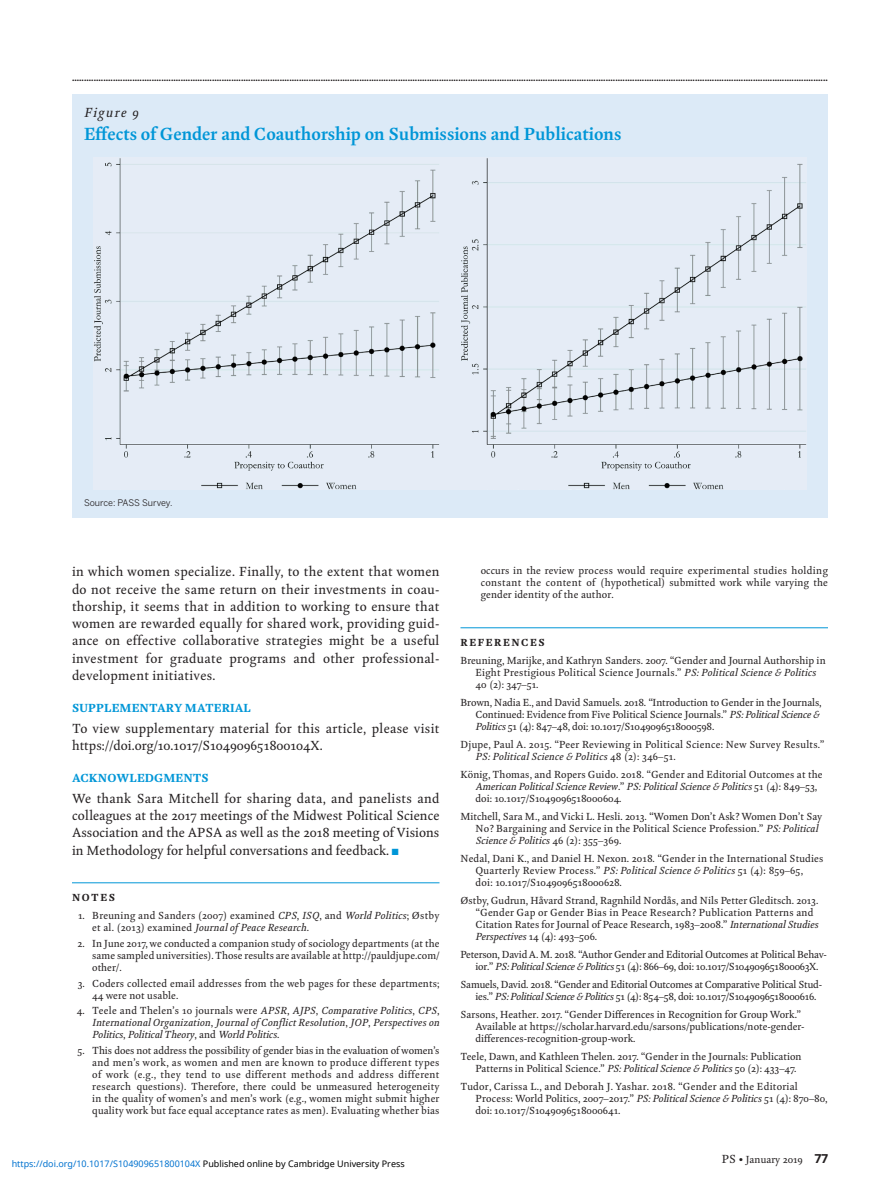
<style>
.page{position:relative;width:891px;height:1188px;background:#fff}
.page>*{position:absolute;margin:0;border:0;box-sizing:border-box;transform-origin:0 0}
.t1{font:700 18px "Kingfisher";color:#0096d7}
.t2{font:13.5px/17.2px "Kingfisher";letter-spacing:.02em;color:#231f20;text-align:justify}
.t3{font:italic 13.5px "Kingfisher";letter-spacing:.11em;color:#231f20}
.t4{font:800 12px "Kingfisher";color:#0096d7}
.t5{font:10.5px/12px "Kingfisher";color:#231f20}
.t6{font:700 10.5px "Kingfisher";color:#231f20}
.t7{font:10.5px/12px "Kingfisher";letter-spacing:-.02em;color:#231f20}
.t8{font:10.5px/12px "Kingfisher";letter-spacing:.02em;color:#231f20}
.t9{font:italic 10.5px/12px "Kingfisher";color:#231f20;text-align:justify}
.t10{font:800 10.5px "Kingfisher";letter-spacing:.14em;color:#231f20}
.t11{font:9px "Noto Sans";color:#0172cf}
.t12{font:9px "Benton Sans";letter-spacing:-.01em;color:#231f20}
.s1{color:#0096d7}
.s2{font-style:italic}
.s3{font-style:normal}
.s4{color:#000}
.s5{font-size:12px}
.s6{font-family:"Benton Sans";font-weight:700;font-size:12px}
</style>
<div class="page">
<hr style="left:72px;top:882px;width:368px;height:1px;background:#0096d7">
<hr style="left:460px;top:627px;width:368px;height:1px;background:#0096d7">
<div style="left:72px;top:94px;width:756px;height:424px;background:#dceaf7"></div>
<img style="left:94px;top:158px;width:713px;height:332px">
<p class="t6" style="left:72px;top:70px;width:757px">.........................................................................................................................................................................................................................................................................................................................</p>
<p class="t3" style="left:84px;top:103px;width:56px">Figure 9</p>
<h1 class="t1" style="left:84px;top:121px;width:539px">Effects of Gender and Coauthorship on Submissions and Publications</h1>
<p class="t12" style="left:84px;top:497px;width:90px">Source: PASS Survey.</p>
<p class="t2" style="left:72px;top:563px;width:369px">in which women specialize. Finally, to the extent that women do not receive the same return on their investments in coau&shy;thorship, it seems that in addition to working to ensure that women are rewarded equally for shared work, providing guid&shy;ance on effective collaborative strategies might be a useful investment for graduate programs and other professional&shy;development initiatives.</p>
<p class="t4" style="left:72px;top:700px;width:181px">SUPPLEMENTARY MATERIAL</p>
<p class="t2" style="left:72px;top:720px;width:369px">To view supplementary material for this article, please visit https://doi.org/10.1017/S104909651800104X.</p>
<p class="t4" style="left:72px;top:769px;width:138px">ACKNOWLEDGMENTS</p>
<p class="t2" style="left:72px;top:789px;width:369px">We thank Sara Mitchell for sharing data, and panelists and colleagues at the 2017 meetings of the Midwest Political Science Association and the APSA as well as the 2018 meeting of Visions in Methodology for helpful conversations and feedback. <span class="s1">■</span></p>
<p class="t10" style="left:72px;top:890px;width:44px">NOTES</p>
<p class="t8" style="left:92px;top:909px;width:349px;text-indent:-14px">1. Breuning and Sanders (2007) examined <span class="s2">CPS</span>, <span class="s2">ISQ</span>, and <span class="s2">World Politics</span>; Østby et al. (2013) examined <span class="s2">Journal of Peace Research</span>.</p>
<p class="t5" style="left:92px;top:937px;width:349px;text-align:justify;text-indent:-15px">2. In June 2017, we conducted a companion study of sociology departments (at the same sampled universities). Those results are available at http://pauldjupe.com/ other/.</p>
<p class="t5" style="left:92px;top:977px;width:349px;text-indent:-14px">3. Coders collected email addresses from the web pages for these departments;<br>44 were not usable.</p>
<p class="t9" style="left:92px;top:1005px;width:349px;text-indent:-15px"><span class="s3">4. Teele and Thelen’s 10 journals were</span> APSR<span class="s3">,</span> AJPS<span class="s3">,</span> Comparative Politics<span class="s3">,</span> CPS<span class="s3">, </span>International Organization<span class="s3">,</span> Journal of Conflict Resolution<span class="s3">,</span> JOP<span class="s3">,</span> Perspectives on Politics<span class="s3">,</span> Political Theory<span class="s3">, and</span> World Politics<span class="s3">.</span></p>
<p class="t5" style="left:92px;top:1044px;width:349px;text-align:justify;text-indent:-15px">5. This does not address the possibility of gender bias in the evaluation of women’s and men’s work, as women and men are known to produce different types of work (e.g., they tend to use different methods and address different research questions). Therefore, there could be unmeasured heterogeneity in the quality of women’s and men’s work (e.g., women might submit higher quality work but face equal acceptance rates as men). Evaluating whether bias</p>
<p class="t11" style="left:12px;top:1157px;width:395px">https://doi.org/10.1017/S104909651800104X <span class="s4">Published online by Cambridge University Press</span></p>
<p class="t5" style="left:481px;top:564px;width:349px;text-align:justify">occurs in the review process would require experimental studies holding constant the content of (hypothetical) submitted work while varying the gender identity of the author.</p>
<p class="t10" style="left:460px;top:635px;width:86px">REFERENCES</p>
<p class="t5" style="left:476px;top:654px;width:352px;text-indent:-15px">Breuning, Marijke, and Kathryn Sanders. 2007. “Gender and Journal Authorship in<br>Eight Prestigious Political Science Journals.” <span class="s2">PS: Political Science &amp; Politics<br></span>40 (2): 347–51.</p>
<p class="t5" style="left:476px;top:696px;width:348px;text-indent:-15px">Brown, Nadia E., and David Samuels. 2018. “Introduction to Gender in the Journals,<br>Continued: Evidence from Five Political Science Journals.” <span class="s2">PS: Political Science &amp;<br>Politics</span> 51 (4): 847–48, doi: 10.1017/S1049096518000598.</p>
<p class="t8" style="left:476px;top:738px;width:350px;text-indent:-15px">Djupe, Paul A. 2015. “Peer Reviewing in Political Science: New Survey Results.”<br><span class="s2">PS: Political Science &amp; Politics</span> 48 (2): 346–51.</p>
<p class="t5" style="left:476px;top:768px;width:349px;text-indent:-15px">König, Thomas, and Ropers Guido. 2018. “Gender and Editorial Outcomes at the<br><span class="s2">American Political Science Review</span>.” <span class="s2">PS: Political Science &amp; Politics</span> 51 (4): 849–53, doi: 10.1017/S1049096518000604.</p>
<p class="t5" style="left:476px;top:810px;width:348px;text-indent:-15px">Mitchell, Sara M., and Vicki L. Hesli. 2013. “Women Don’t Ask? Women Don’t Say<br>No? Bargaining and Service in the Political Science Profession.” <span class="s2">PS: Political<br>Science &amp; Politics</span> 46 (2): 355–369.</p>
<p class="t5" style="left:476px;top:852px;width:349px;text-indent:-15px">Nedal, Dani K., and Daniel H. Nexon. 2018. “Gender in the International Studies<br>Quarterly Review Process.” <span class="s2">PS: Political Science &amp; Politics</span> 51 (4): 859–65,<br>doi: 10.1017/S1049096518000628.</p>
<p class="t5" style="left:476px;top:894px;width:344px;text-indent:-15px">Østby, Gudrun, Håvard Strand, Ragnhild Nordås, and Nils Petter Gleditsch. 2013. “Gender Gap or Gender Bias in Peace Research? Publication Patterns and Citation Rates for Journal of Peace Research, 1983–2008.” <span class="s2">International Studies Perspectives</span> 14 (4): 493–506.</p>
<p class="t7" style="left:475px;top:948px;width:353px;text-indent:-15px">Peterson, David A. M. 2018. “Author Gender and Editorial Outcomes at Political Behav&shy;ior.” <span class="s2">PS: Political Science &amp; Politics</span> 51 (4): 866–69, doi: 10.1017/S104909651800063X.</p>
<p class="t7" style="left:475px;top:978px;width:348px;text-indent:-15px">Samuels, David. 2018. “Gender and Editorial Outcomes at Comparative Political Stud&shy;ies.” <span class="s2">PS: Political Science &amp; Politics</span> 51 (4): 854–58, doi: 10.1017/S1049096518000616.</p>
<p class="t5" style="left:475px;top:1008px;width:331px;text-indent:-15px">Sarsons, Heather. 2017. “Gender Differences in Recognition for Group Work.”<br>Available at https://scholar.harvard.edu/sarsons/publications/note-gender&shy;differences-recognition-group-work.</p>
<p class="t5" style="left:475px;top:1050px;width:328px;text-indent:-15px">Teele, Dawn, and Kathleen Thelen. 2017. “Gender in the Journals: Publication<br>Patterns in Political Science.” <span class="s2">PS: Political Science &amp; Politics</span> 50 (2): 433–47.</p>
<p class="t5" style="left:475px;top:1080px;width:354px;text-indent:-15px">Tudor, Carissa L., and Deborah J. Yashar. 2018. “Gender and the Editorial<br>Process: World Politics, 2007–2017.” <span class="s2">PS: Political Science &amp; Politics</span> 51 (4): 870–80, doi: 10.1017/S1049096518000641.</p>
<p class="t5" style="left:722px;top:1153px;width:108px"><span class="s5">PS •</span> January 2019 <span class="s6">77</span></p>
</div>
